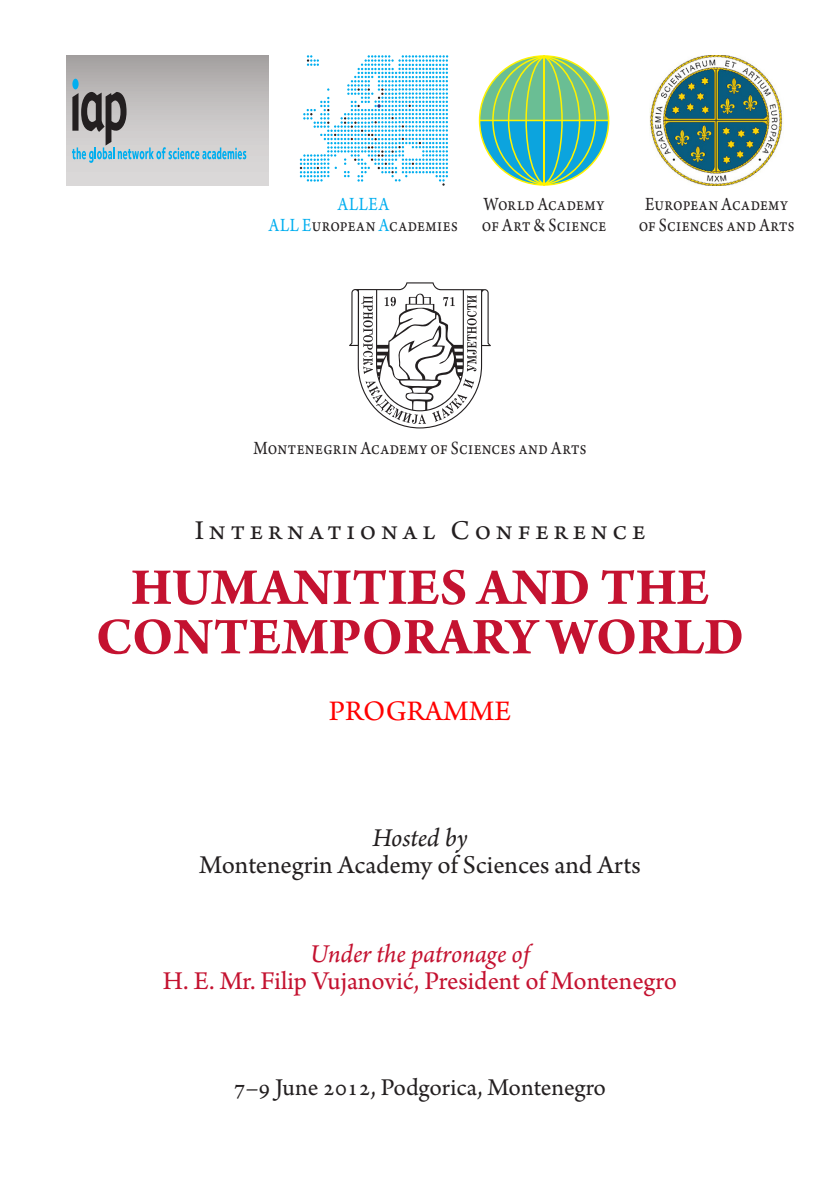
<style>
.page{position:relative;width:840px;height:1191px;background:#fff}
.page>*{position:absolute;margin:0;border:0;box-sizing:border-box;transform-origin:0 0}
.t1{font:700 54.8px/49.4px "Arno Pro";color:#c41230;text-align:center}
.t2{font:29.8px "Arno Pro";color:#f00}
.t3{font:28.6px "Arno Pro";letter-spacing:.17em;color:#231f20}
.t4{font:27px "Arno Pro";letter-spacing:-.015em;color:#c41230}
.t5{font:27px "Arno Pro";letter-spacing:-.005em;color:#231f20}
.t6{font:italic 27px "Arno Pro";letter-spacing:-.005em;color:#c41230}
.t7{font:italic 27px "Arno Pro";letter-spacing:-.005em;color:#231f20}
.t8{font:25.4px "Arno Pro";letter-spacing:-.01em;color:#231f20}
.t9{font:19.6px/21.4px "Arno Pro";letter-spacing:.03em;color:#231f20;text-align:center;scale:.85 1}
.s1{color:#00aeef}
</style>
<div class="page">
<svg style="left:349px;top:282px;width:141px;height:146px"></svg>
<img style="left:649px;top:55px;width:134px;height:131px">
<svg style="left:478px;top:55px;width:131px;height:131px"></svg>
<hr style="left:479px;top:120px;width:129px;height:1px;background:#fff200">
<div style="left:66px;top:55px;width:202px;height:131px;background:linear-gradient(to bottom,#aaa7a6,#e3e1e1)"></div>
<div style="left:72px;top:79px;width:7px;height:10px;background:#00aeef;border-radius:50%"></div>
<svg style="left:72px;top:92px;width:174px;height:71px;background:#adb5b9"></svg>
<svg style="left:300px;top:55px;width:148px;height:131px"></svg>
<p class="t9" style="left:268px;top:194px;width:224px"><span class="s1">ALLEA<br>ALL E</span>uropean <span class="s1">A</span>cademies</p>
<p class="t9" style="left:481px;top:194px;width:147px;text-align:left">World Academy of Art &amp; Science</p>
<p class="t9" style="left:638px;top:194px;width:185px">European Academy of Sciences and Arts</p>
<p class="t9" style="left:253px;top:438px;width:393px">Montenegrin Academy of Sciences and Arts</p>
<h3 class="t3" style="left:195px;top:514px;width:451px">International Conference</h3>
<h1 class="t1" style="left:96px;top:565px;width:649px">HUMANITIES AND THE<br>CONTEMPORARY WORLD</h1>
<h2 class="t2" style="left:329px;top:694px;width:183px">PROGRAMME</h2>
<h3 class="t7" style="left:372px;top:822px;width:97px">Hosted by</h3>
<h3 class="t5" style="left:199px;top:849px;width:443px">Montenegrin Academy of Sciences and Arts</h3>
<h3 class="t6" style="left:310px;top:938px;width:221px">Under the patronage of</h3>
<h3 class="t4" style="left:163px;top:965px;width:515px">H. E. Mr. Filip Vujanović, President of Montenegro</h3>
<p class="t8" style="left:234px;top:1072px;width:373px">7–9 June 2012, Podgorica, Montenegro</p>
</div>
